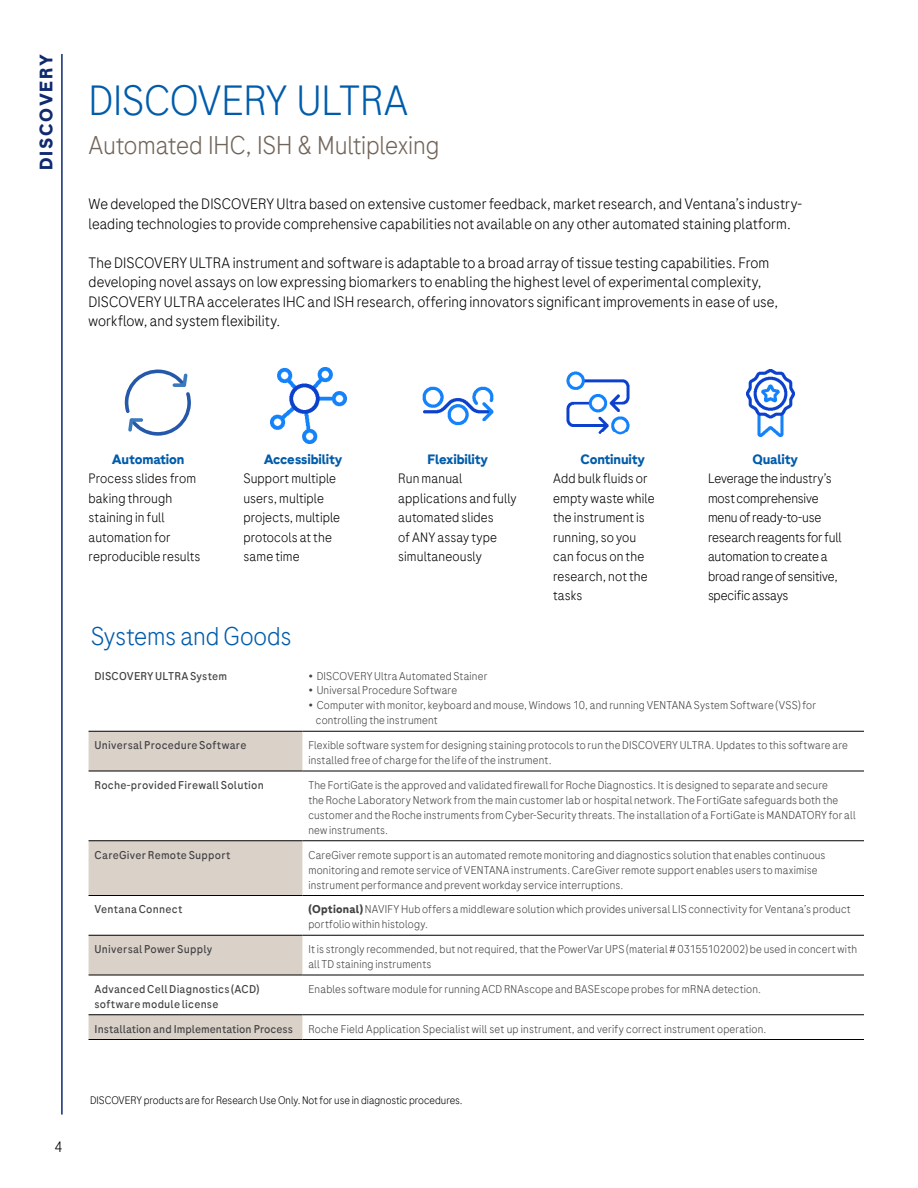
<style>
.page{position:relative;width:918px;height:1188px;background:#fff}
.page>*{position:absolute;margin:0;border:0;box-sizing:border-box;transform-origin:0 0}
.t1{font:300 42px "Roche Sans";letter-spacing:-.01em;color:#005cab}
.t2{font:300 25.5px "Roche Sans";letter-spacing:-.01em;color:#71655a}
.t3{font:300 25.5px "Roche Sans";letter-spacing:-.005em;color:#005cab}
.t4{font:700 18px "Roche Sans";letter-spacing:.1em;color:#0f2a6f}
.t5{font:300 15px/19.5px "Roche Sans";letter-spacing:.005em;color:#000}
.t6{font:300 13.5px/19.5px "Roche Sans";letter-spacing:.005em;color:#000}
.t7{font:300 13.5px/19.5px "Roche Sans";letter-spacing:-.015em;color:#000}
.t8{font:700 13.5px "Roche Sans";letter-spacing:-.01em;color:#005cab}
.t9{font:300 11.25px/15px "Roche Sans";letter-spacing:.015em;color:#414042}
.t10{font:11.25px/15px "Roche Sans";letter-spacing:.02em;color:#414042}
.t11{font:11.25px "Roche Sans";color:#414042}
.t12{font:300 10.8px "Roche Sans";color:#000}
.s1{font-weight:700}
</style>
<div class="page">
<hr style="left:61px;top:54px;width:2px;height:1061px;background:#0f2a6f">
<svg style="left:125px;top:369px;width:66px;height:67px"></svg>
<img style="left:271px;top:368px;width:76px;height:76px">
<img style="left:422px;top:386px;width:72px;height:40px">
<img style="left:566px;top:371px;width:64px;height:64px">
<img style="left:746px;top:370px;width:49px;height:66px">
<svg style="left:89px;top:732px;width:213px;height:307px;fill:#dad2c9"></svg>
<hr style="left:89px;top:771px;width:213px;height:1px;background:#000">
<hr style="left:302px;top:771px;width:562px;height:1px;background:#000">
<hr style="left:89px;top:895px;width:213px;height:1px;background:#000">
<hr style="left:302px;top:895px;width:562px;height:1px;background:#000">
<hr style="left:89px;top:975px;width:213px;height:1px;background:#000">
<hr style="left:302px;top:975px;width:562px;height:1px;background:#000">
<hr style="left:89px;top:1039px;width:213px;height:1px;background:#000">
<hr style="left:302px;top:1039px;width:562px;height:1px;background:#000">
<hr style="left:89px;top:731px;width:213px;height:1px;background:#000">
<hr style="left:89px;top:840px;width:213px;height:1px;background:#000">
<hr style="left:89px;top:935px;width:213px;height:1px;background:#000">
<hr style="left:89px;top:1014px;width:213px;height:1px;background:#000">
<hr style="left:302px;top:731px;width:562px;height:1px;background:#000">
<hr style="left:302px;top:935px;width:562px;height:1px;background:#000">
<hr style="left:302px;top:840px;width:562px;height:1px;background:#000">
<hr style="left:302px;top:1014px;width:562px;height:1px;background:#000">
<h3 class="t4" style="left:35px;top:170px;width:118px;rotate:-90deg">DISCOVERY</h3>
<h1 class="t1" style="left:89px;top:75px;width:321px">DISCOVERY ULTRA</h1>
<h2 class="t2" style="left:89px;top:130px;width:352px">Automated IHC, ISH &amp; Multiplexing</h2>
<h3 class="t5" style="left:89px;top:194px;width:715px">We developed the DISCOVERY Ultra based on extensive customer feedback, market research, and Ventana’s industry&shy;leading technologies to provide comprehensive capabilities not available on any other automated staining platform.</h3>
<p class="t5" style="left:89px;top:253px;width:691px">The DISCOVERY ULTRA instrument and software is adaptable to a broad array of tissue testing capabilities. From developing novel assays on low expressing biomarkers to enabling the highest level of experimental complexity, DISCOVERY ULTRA accelerates IHC and ISH research, offering innovators significant improvements in ease of use, workflow, and system flexibility.</p>
<h3 class="t5" style="left:54px;top:1137px;width:10px">4</h3>
<p class="t8" style="left:112px;top:451px;width:74px">Automation</p>
<p class="t6" style="left:89px;top:469px;width:113px">Process slides from baking through staining in full automation for reproducible results</p>
<p class="t8" style="left:264px;top:451px;width:80px">Accessibility</p>
<p class="t6" style="left:243px;top:469px;width:98px">Support multiple users, multiple projects, multiple protocols at the same time</p>
<p class="t8" style="left:428px;top:451px;width:62px">Flexibility</p>
<p class="t6" style="left:398px;top:469px;width:120px">Run manual applications and fully automated slides<br>of ANY assay type simultaneously</p>
<p class="t8" style="left:580px;top:451px;width:66px">Continuity</p>
<p class="t6" style="left:553px;top:469px;width:103px">Add bulk fluids or empty waste while the instrument is running, so you can focus on the research, not the tasks</p>
<p class="t8" style="left:752px;top:451px;width:47px">Quality</p>
<p class="t7" style="left:708px;top:469px;width:135px">Leverage the industry’s most comprehensive menu of ready-to-use research reagents for full automation to create a broad range of sensitive, specific assays</p>
<h2 class="t3" style="left:91px;top:621px;width:202px">Systems and Goods</h2>
<p class="t10" style="left:95px;top:668px;width:134px">DISCOVERY ULTRA System</p>
<p class="t9" style="left:308px;top:668px;width:181px">• DISCOVERY Ultra Automated Stainer</p>
<p class="t9" style="left:308px;top:683px;width:150px">• Universal Procedure Software</p>
<p class="t9" style="left:316px;top:698px;width:502px;text-indent:-8px">• Computer with monitor, keyboard and mouse, Windows 10, and running VENTANA System Software (VSS) for controlling the instrument</p>
<p class="t10" style="left:95px;top:738px;width:153px">Universal Procedure Software</p>
<p class="t9" style="left:308px;top:738px;width:541px">Flexible software system for designing staining protocols to run the DISCOVERY ULTRA. Updates to this software are installed free of charge for the life of the instrument.</p>
<p class="t10" style="left:95px;top:777px;width:171px">Roche-provided Firewall Solution</p>
<p class="t9" style="left:308px;top:777px;width:549px">The FortiGate is the approved and validated firewall for Roche Diagnostics. It is designed to separate and secure<br>the Roche Laboratory Network from the main customer lab or hospital network. The FortiGate safeguards both the customer and the Roche instruments from Cyber-Security threats. The installation of a FortiGate is MANDATORY for all new instruments.</p>
<p class="t10" style="left:95px;top:847px;width:137px">CareGiver Remote Support</p>
<p class="t9" style="left:308px;top:847px;width:519px">CareGiver remote support is an automated remote monitoring and diagnostics solution that enables continuous monitoring and remote service of VENTANA instruments. CareGiver remote support enables users to maximise instrument performance and prevent workday service interruptions.</p>
<p class="t10" style="left:95px;top:902px;width:89px">Ventana Connect</p>
<p class="t9" style="left:308px;top:902px;width:544px"><span class="s1">(Optional)</span> NAVIFY Hub offers a middleware solution which provides universal LIS connectivity for Ventana’s product portfolio within histology.</p>
<p class="t10" style="left:95px;top:942px;width:119px">Universal Power Supply</p>
<p class="t9" style="left:308px;top:942px;width:550px">It is strongly recommended, but not required, that the PowerVar UPS (material # 03155102002) be used in concert with all TD staining instruments</p>
<p class="t10" style="left:95px;top:981px;width:166px">Advanced Cell Diagnostics (ACD) software module license</p>
<p class="t9" style="left:308px;top:981px;width:454px">Enables software module for running ACD RNAscope and BASEscope probes for mRNA detection.</p>
<p class="t11" style="left:95px;top:1022px;width:200px">Installation and Implementation Process</p>
<p class="t9" style="left:308px;top:1021px;width:459px">Roche Field Application Specialist will set up instrument, and verify correct instrument operation.</p>
<p class="t12" style="left:90px;top:1093px;width:374px">DISCOVERY products are for Research Use Only. Not for use in diagnostic procedures.</p>
</div>
